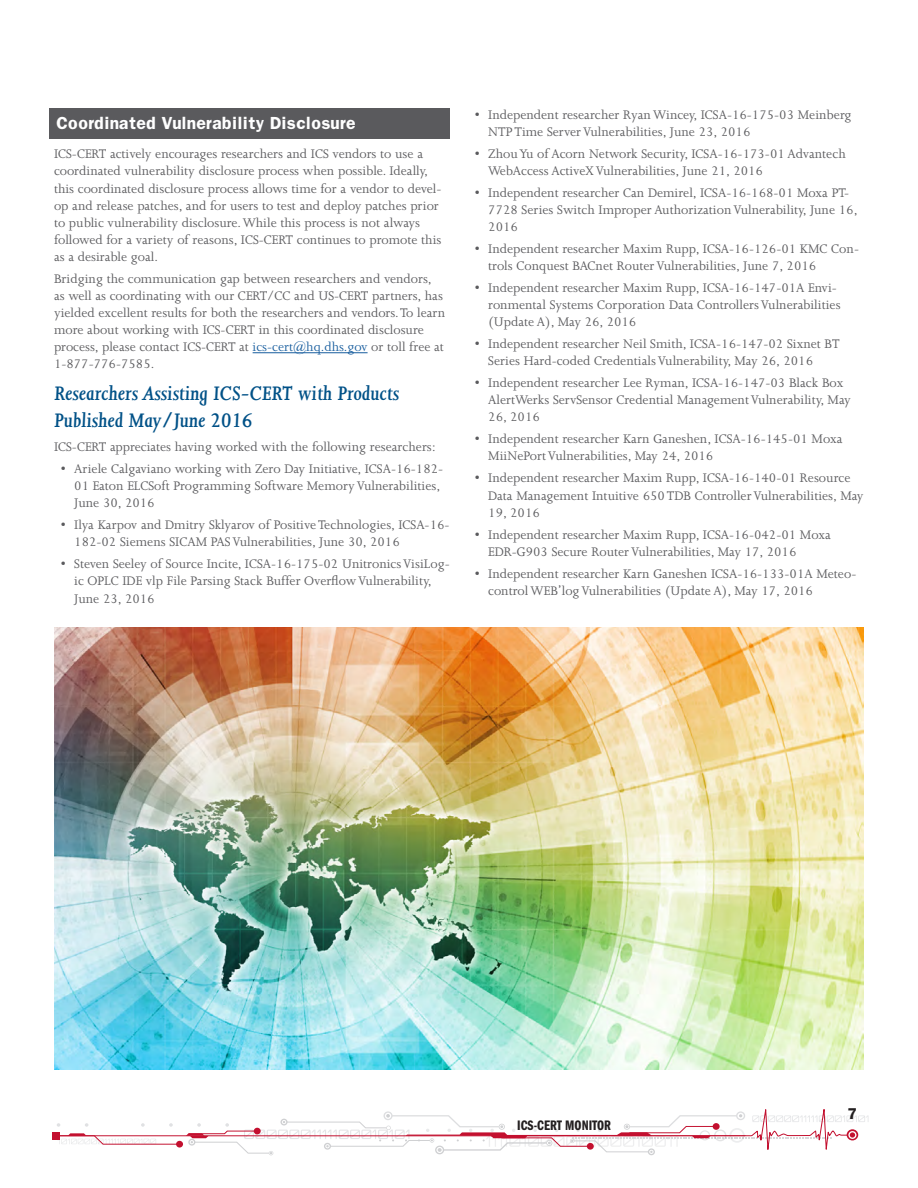
<style>
.page{position:relative;width:918px;height:1188px;background:#fff}
.page>*{position:absolute;margin:0;border:0;box-sizing:border-box;transform-origin:0 0}
.t1{font:italic 600 22.5px/27px "Joanna";color:#005187}
.t2{font:15px "Franklin Demi";color:#fff}
.t3{font:14.25px/17.1px "Joanna";color:#5a5a5d}
.t4{font:14.25px "Franklin Gothic Demi Cmpr";color:#231f20;scale:1.04 1}
.t5{font:13.5px "Franklin Demi";color:#231f20}
.s1{color:#175d9e}
</style>
<div class="page">
<svg style="left:57px;top:1110px;width:811px;height:46px"></svg>
<div style="left:849px;top:1132px;width:7px;height:6px;background:#c3102f;border-radius:50%"></div>
<div style="left:848px;top:1131px;width:8px;height:8px;border:1px solid #fff;border-radius:50%"></div>
<div style="left:52px;top:1132px;width:8px;height:8px;background:#c3102f"></div>
<div style="left:50px;top:108px;width:400px;height:30px;background:#5a5a5d"></div>
<hr style="left:253px;top:352px;width:115px;height:1px;background:#175d9e">
<img style="left:54px;top:627px;width:810px;height:442px">
<h1 class="t2" style="left:56px;top:112px;width:301px">Coordinated Vulnerability Disclosure</h1>
<p class="t3" style="left:54px;top:146px;width:389px">ICS-CERT actively encourages researchers and ICS vendors to use a coordinated vulnerability disclosure process when possible. Ideally, this coordinated disclosure process allows time for a vendor to devel&shy;op and release patches, and for users to test and deploy patches prior to public vulnerability disclosure. While this process is not always followed for a variety of reasons, ICS-CERT continues to promote this as a desirable goal.</p>
<p class="t3" style="left:54px;top:270px;width:393px">Bridging the communication gap between researchers and vendors, as well as coordinating with our CERT/CC and US-CERT partners, has yielded excellent results for both the researchers and vendors. To learn more about working with ICS-CERT in this coordinated disclosure process, please contact ICS-CERT at <span class="s1">ics-cert@hq.dhs.gov</span> or toll free at 1-877-776-7585.</p>
<h2 class="t1" style="left:54px;top:380px;width:347px">Researchers Assisting ICS-CERT with Products<br>Published May/June 2016</h2>
<p class="t3" style="left:54px;top:438px;width:383px">ICS-CERT appreciates having worked with the following researchers:</p>
<p class="t3" style="left:74px;top:460px;width:371px;text-indent:-14px">• Ariele Calgaviano working with Zero Day Initiative, ICSA-16-182-<br>01 Eaton ELCSoft Programming Software Memory Vulnerabilities,<br>June 30, 2016</p>
<p class="t3" style="left:74px;top:517px;width:377px;text-indent:-14px">• Ilya Karpov and Dmitry Sklyarov of Positive Technologies, ICSA-16-<br>182-02 Siemens SICAM PAS Vulnerabilities, June 30, 2016</p>
<p class="t3" style="left:74px;top:556px;width:377px;text-indent:-13px">• Steven Seeley of Source Incite, ICSA-16-175-02 Unitronics VisiLog&shy;ic OPLC IDE vlp File Parsing Stack Buffer Overflow Vulnerability,<br>June 23, 2016</p>
<p class="t3" style="left:488px;top:106px;width:365px;text-indent:-13px">• Independent researcher Ryan Wincey, ICSA-16-175-03 Meinberg<br>NTP Time Server Vulnerabilities, June 23, 2016</p>
<p class="t3" style="left:488px;top:145px;width:359px;text-indent:-14px">• Zhou Yu of Acorn Network Security, ICSA-16-173-01 Advantech<br>WebAccess ActiveX Vulnerabilities, June 21, 2016</p>
<p class="t3" style="left:488px;top:184px;width:371px;text-indent:-14px">• Independent researcher Can Demirel, ICSA-16-168-01 Moxa PT-<br>7728 Series Switch Improper Authorization Vulnerability, June 16,<br>2016</p>
<p class="t3" style="left:488px;top:240px;width:372px;text-indent:-13px">• Independent researcher Maxim Rupp, ICSA-16-126-01 KMC Con&shy;trols Conquest BACnet Router Vulnerabilities, June 7, 2016</p>
<p class="t3" style="left:488px;top:279px;width:354px;text-indent:-14px">• Independent researcher Maxim Rupp, ICSA-16-147-01A Envi&shy;ronmental Systems Corporation Data Controllers Vulnerabilities (Update A), May 26, 2016</p>
<p class="t3" style="left:488px;top:335px;width:353px;text-indent:-14px">• Independent researcher Neil Smith, ICSA-16-147-02 Sixnet BT<br>Series Hard-coded Credentials Vulnerability, May 26, 2016</p>
<p class="t3" style="left:488px;top:375px;width:364px;text-indent:-13px">• Independent researcher Lee Ryman, ICSA-16-147-03 Black Box<br>AlertWerks ServSensor Credential Management Vulnerability, May<br>26, 2016</p>
<p class="t3" style="left:488px;top:431px;width:356px;text-indent:-13px">• Independent researcher Karn Ganeshen, ICSA-16-145-01 Moxa<br>MiiNePort Vulnerabilities, May 24, 2016</p>
<p class="t3" style="left:488px;top:470px;width:377px;text-indent:-14px">• Independent researcher Maxim Rupp, ICSA-16-140-01 Resource<br>Data Management Intuitive 650 TDB Controller Vulnerabilities, May<br>19, 2016</p>
<p class="t3" style="left:488px;top:526px;width:344px;text-indent:-14px">• Independent researcher Maxim Rupp, ICSA-16-042-01 Moxa<br>EDR-G903 Secure Router Vulnerabilities, May 17, 2016</p>
<p class="t3" style="left:488px;top:565px;width:370px;text-indent:-14px">• Independent researcher Karn Ganeshen ICSA-16-133-01A Meteo&shy;control WEB’log Vulnerabilities (Update A), May 17, 2016</p>
<p class="t4" style="left:517px;top:1117px;width:92px">ICS-CERT MONITOR</p>
<p class="t5" style="left:848px;top:1104px;width:11px">7</p>
</div>
